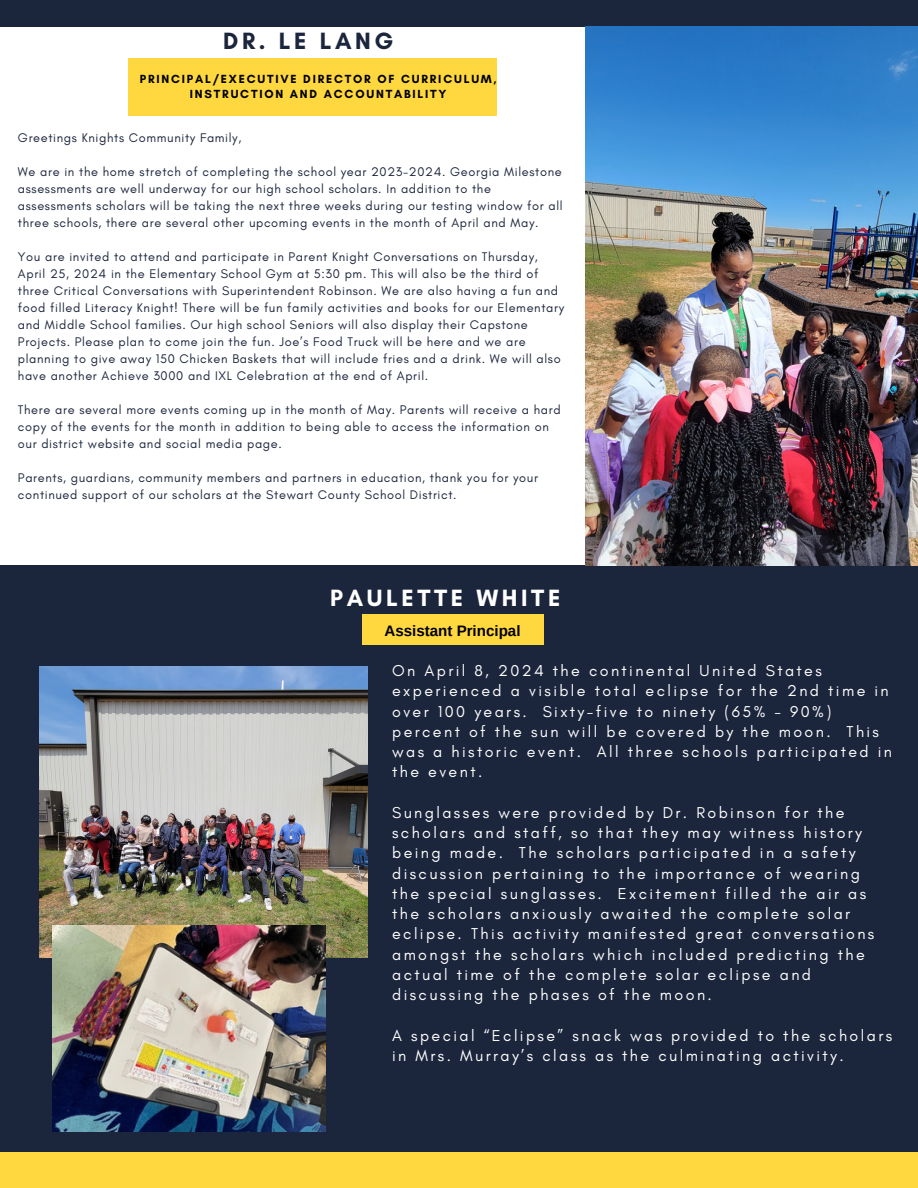
<style>
.page{position:relative;width:918px;height:1188px;background:#fff}
.page>*{position:absolute;margin:0;border:0;box-sizing:border-box;transform-origin:0 0}
.t1{font:700 24px "Glacial Indifference";letter-spacing:.15em;color:#fff}
.t2{font:700 24px "Glacial Indifference";letter-spacing:.15em;color:#1b253c}
.t3{font:16.05px/20.2px "Glacial Indifference";letter-spacing:.15em;color:#fff}
.t4{font:700 15.15px "Arimo";color:#000}
.t5{font:12.75px/17px "Glacial Indifference";letter-spacing:.05em;color:#1b253c}
.t6{font:700 12px/15px "Glacial Indifference";letter-spacing:.15em;color:#000;text-align:center}
</style>
<div class="page">
<div style="left:0;top:565px;width:918px;height:608px;background:#1b253c"></div>
<div style="left:0;top:0;width:918px;height:27px;background:#1b253c"></div>
<div style="left:0;top:1152px;width:918px;height:36px;background:#ffd840"></div>
<img style="left:585px;top:26px;width:333px;height:539px">
<div style="left:128px;top:58px;width:368px;height:57px;background:#ffd840"></div>
<div style="left:362px;top:614px;width:181px;height:30px;background:#ffd840"></div>
<img style="left:40px;top:666px;width:327px;height:292px">
<img style="left:52px;top:925px;width:274px;height:206px">
<p class="t2" style="left:223px;top:27px;width:172px">DR. LE LANG</p>
<p class="t6" style="left:140px;top:71px;width:358px">PRINCIPAL/EXECUTIVE DIRECTOR OF CURRICULUM,<br>INSTRUCTION AND ACCOUNTABILITY</p>
<h4 class="t5" style="left:18px;top:129px;width:225px">Greetings Knights Community Family,</h4>
<p class="t5" style="left:18px;top:163px;width:546px">We are in the home stretch of completing the school year 2023-2024. Georgia Milestone assessments are well underway for our high school scholars. In addition to the assessments scholars will be taking the next three weeks during our testing window for all three schools, there are several other upcoming events in the month of April and May.</p>
<p class="t5" style="left:18px;top:248px;width:548px">You are invited to attend and participate in Parent Knight Conversations on Thursday, April 25, 2024 in the Elementary School Gym at 5:30 pm. This will also be the third of three Critical Conversations with Superintendent Robinson. We are also having a fun and food filled Literacy Knight! There will be fun family activities and books for our Elementary and Middle School families. Our high school Seniors will also display their Capstone Projects. Please plan to come join the fun. Joe’s Food Truck will be here and we are planning to give away 150 Chicken Baskets that will include fries and a drink. We will also have another Achieve 3000 and IXL Celebration at the end of April.</p>
<p class="t5" style="left:18px;top:401px;width:544px">There are several more events coming up in the month of May. Parents will receive a hard copy of the events for the month in addition to being able to access the information on our district website and social media page.</p>
<p class="t5" style="left:18px;top:469px;width:522px">Parents, guardians, community members and partners in education, thank you for your continued support of our scholars at the Stewart County School District.</p>
<p class="t1" style="left:330px;top:583px;width:232px">PAULETTE WHITE</p>
<p class="t4" style="left:384px;top:623px;width:138px">Assistant Principal</p>
<h1 class="t3" style="left:392px;top:660px;width:501px">On April 8, 2024 the continental United States experienced a visible total eclipse for the 2nd time in over 100 years. Sixty-five to ninety (65% - 90%) percent of the sun will be covered by the moon. This was a historic event. All three schools participated in the event.</h1>
<p class="t3" style="left:392px;top:802px;width:484px">Sunglasses were provided by Dr. Robinson for the scholars and staff, so that they may witness history being made. The scholars participated in a safety discussion pertaining to the importance of wearing the special sunglasses. Excitement filled the air as the scholars anxiously awaited the complete solar eclipse. This activity manifested great conversations amongst the scholars which included predicting the actual time of the complete solar eclipse and discussing the phases of the moon.</p>
<h2 class="t3" style="left:392px;top:1025px;width:502px">A special “Eclipse” snack was provided to the scholars in Mrs. Murray’s class as the culminating activity.</h2>
</div>
